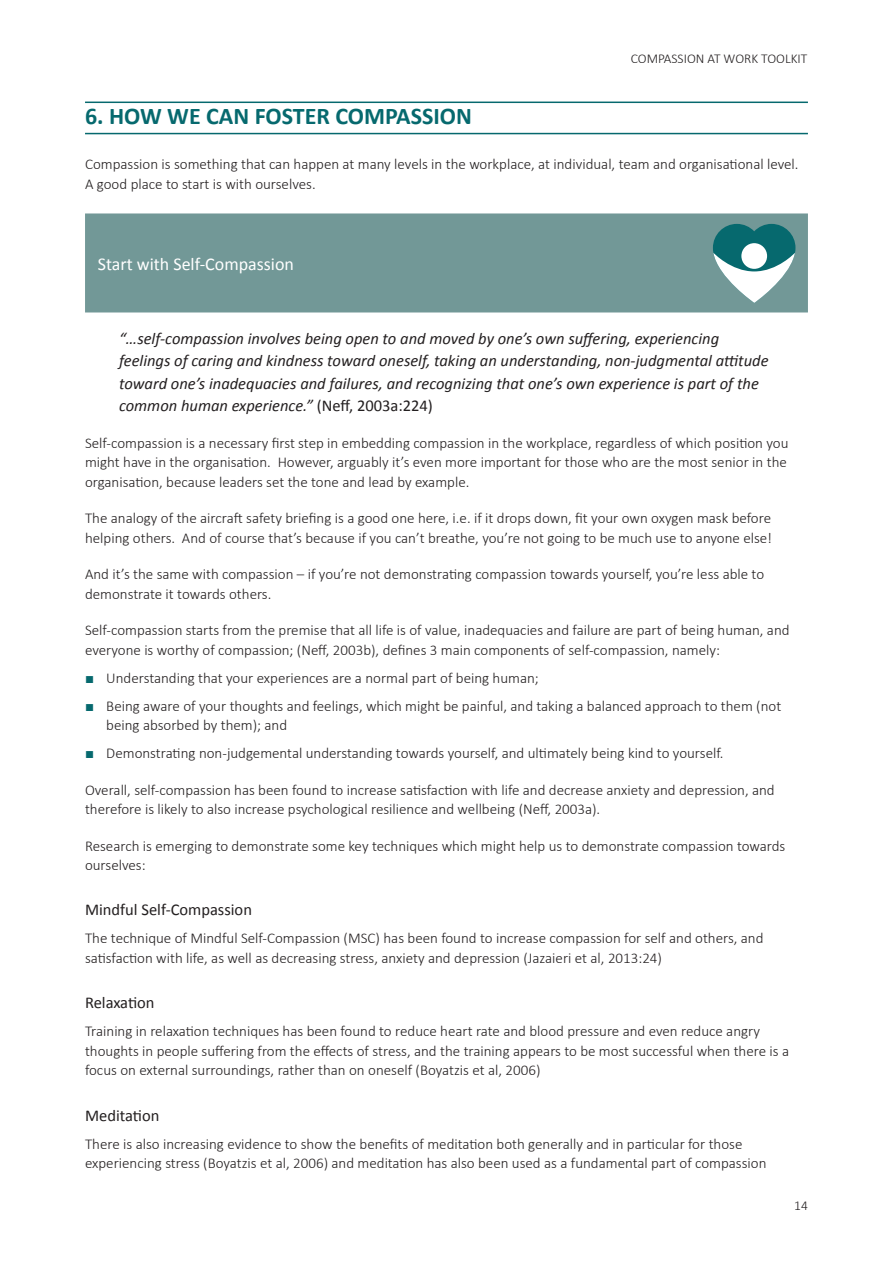
<style>
.page{position:relative;width:893px;height:1263px;background:#fff}
.page>*{position:absolute;margin:0;border:0;box-sizing:border-box;transform-origin:0 0}
.Section_Heading{font:700 24px "Calibri";color:#06696e}
.Level_1_extra_headin{font:18px "Calibri";color:#fff}
.Text_Quote{font:italic 16.5px/22.5px "Calibri";color:#231f20}
.Level_2_heading{font:16.5px "Calibri";color:#231f20}
.t1{font:300 15px/19.5px "Calibri";color:#231f20}
.t2{font:300 13.5px "Calibri";color:#231f20}
.s1{font-style:normal}
.s2{font-family:"Arial";font-weight:400;color:#06696e}
</style>
<div class="page">
<hr style="left:85px;top:102px;width:723px;height:1px;background:#06696e">
<hr style="left:85px;top:133px;width:723px;height:1px;background:#06696e">
<div style="left:85px;top:213px;width:723px;height:99px;background:#729897"></div>
<svg style="left:713px;top:224px;width:82px;height:79px"></svg>
<p class="t2" style="left:631px;top:50px;width:178px">COMPASSION AT WORK TOOLKIT</p>
<p class="Section_Heading" style="left:85px;top:101px;width:388px">6. HOW WE CAN FOSTER COMPASSION</p>
<p class="t1" style="left:85px;top:154px;width:715px">Compassion is something that can happen at many levels in the workplace, at individual, team and organisational level.<br>A good place to start is with ourselves.</p>
<p class="Level_1_extra_headin" style="left:98px;top:253px;width:198px">Start with Self-Compassion</p>
<p class="Text_Quote" style="left:119px;top:326px;width:651px">“…self-compassion involves being open to and moved by one’s own suffering, experiencing feelings of caring and kindness toward oneself, taking an understanding, non-judgmental attitude toward one’s inadequacies and failures, and recognizing that one’s own experience is part of the common human experience.” <span class="s1">(Neff, 2003a:224)</span></p>
<p class="t1" style="left:85px;top:433px;width:705px;text-align:justify">Self-compassion is a necessary first step in embedding compassion in the workplace, regardless of which position you might have in the organisation. However, arguably it’s even more important for those who are the most senior in the organisation, because leaders set the tone and lead by example.</p>
<p class="t1" style="left:85px;top:508px;width:689px">The analogy of the aircraft safety briefing is a good one here, i.e. if it drops down, fit your own oxygen mask before helping others. And of course that’s because if you can’t breathe, you’re not going to be much use to anyone else!</p>
<p class="t1" style="left:85px;top:564px;width:681px">And it’s the same with compassion – if you’re not demonstrating compassion towards yourself, you’re less able to demonstrate it towards others.</p>
<p class="t1" style="left:85px;top:620px;width:706px">Self-compassion starts from the premise that all life is of value, inadequacies and failure are part of being human, and everyone is worthy of compassion; (Neff, 2003b), defines 3 main components of self-compassion, namely:</p>
<p class="t1" style="left:85px;top:668px;width:455px"><span class="s2">■</span> Understanding that your experiences are a normal part of being human;</p>
<p class="t1" style="left:106px;top:696px;width:676px;text-indent:-21px"><span class="s2">■</span> Being aware of your thoughts and feelings, which might be painful, and taking a balanced approach to them (not being absorbed by them); and</p>
<p class="t1" style="left:85px;top:743px;width:640px"><span class="s2">■</span> Demonstrating non-judgemental understanding towards yourself, and ultimately being kind to yourself.</p>
<p class="t1" style="left:85px;top:780px;width:691px">Overall, self-compassion has been found to increase satisfaction with life and decrease anxiety and depression, and therefore is likely to also increase psychological resilience and wellbeing (Neff, 2003a).</p>
<p class="t1" style="left:85px;top:836px;width:702px">Research is emerging to demonstrate some key techniques which might help us to demonstrate compassion towards ourselves:</p>
<p class="Level_2_heading" style="left:85px;top:899px;width:168px">Mindful Self-Compassion</p>
<p class="t1" style="left:85px;top:928px;width:680px">The technique of Mindful Self-Compassion (MSC) has been found to increase compassion for self and others, and satisfaction with life, as well as decreasing stress, anxiety and depression (Jazaieri et al, 2013:24)</p>
<p class="Level_2_heading" style="left:85px;top:992px;width:71px">Relaxation</p>
<p class="t1" style="left:85px;top:1021px;width:706px">Training in relaxation techniques has been found to reduce heart rate and blood pressure and even reduce angry thoughts in people suffering from the effects of stress, and the training appears to be most successful when there is a focus on external surroundings, rather than on oneself (Boyatzis et al, 2006)</p>
<p class="Level_2_heading" style="left:85px;top:1105px;width:76px">Meditation</p>
<p class="t1" style="left:85px;top:1134px;width:683px">There is also increasing evidence to show the benefits of meditation both generally and in particular for those experiencing stress (Boyatzis et al, 2006) and meditation has also been used as a fundamental part of compassion</p>
<p class="t2" style="left:794px;top:1197px;width:15px">14</p>
</div>
